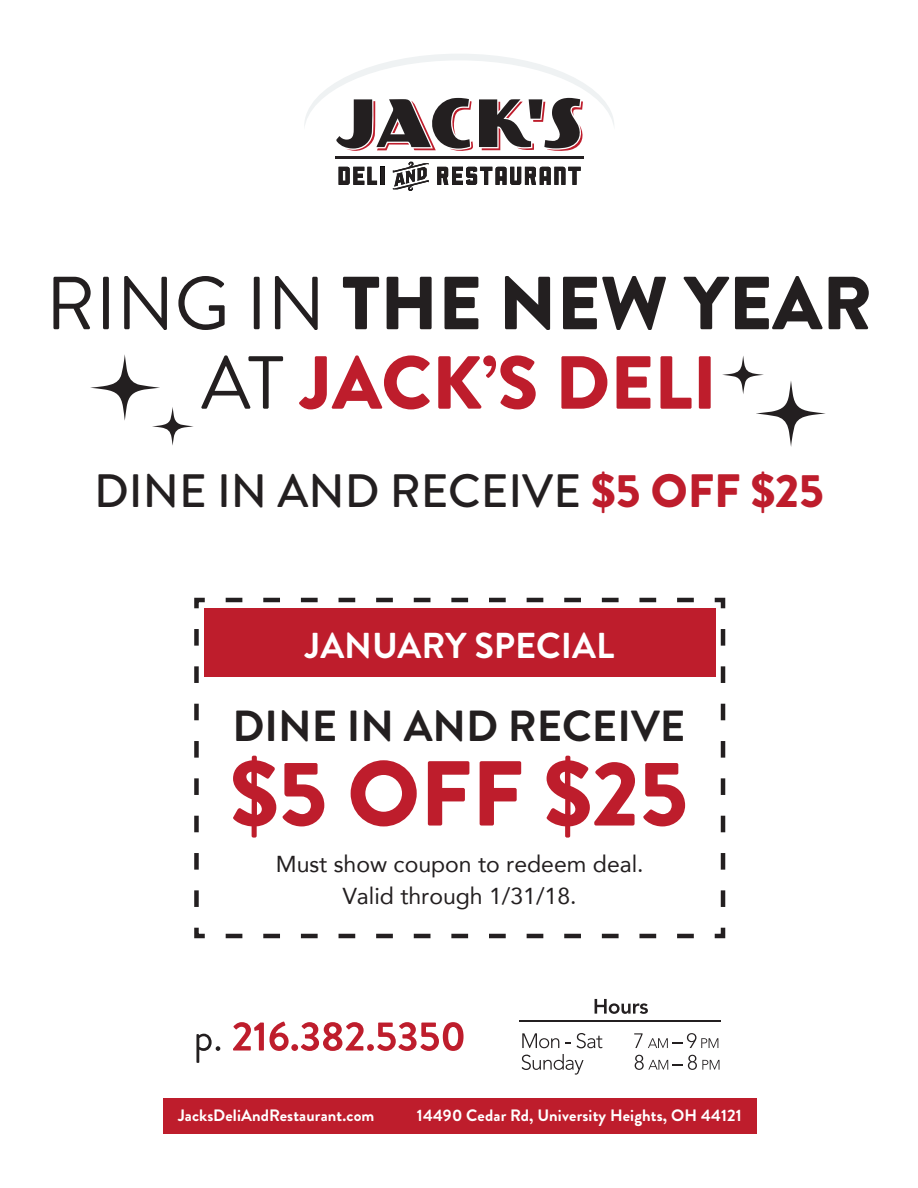
<style>
.page{position:relative;width:918px;height:1188px;background:#fff}
.page>*{position:absolute;margin:0;border:0;box-sizing:border-box;transform-origin:0 0}
.t1{font:900 91.95px "Brandon Grotesque";color:#be1d2c}
.t2{font:900 75px "Brandon Grotesque";color:#231f20}
.t3{font:900 75px "Brandon Grotesque";color:#be1d2c}
.t4{font:500 46.8px "Brandon Grotesque";color:#231f20}
.t5{font:700 43.5px "Brandon Grotesque";color:#231f20}
.t6{font:700 36px "Brandon Grotesque";color:#fff}
.t7{font:23.1px/31.7px "Avenir";color:#231f20;text-align:center}
.t8{font:700 16.5px "Brandon Grotesque";letter-spacing:.01em;color:#fff}
.s1{font-weight:400}
.s2{font-weight:400;color:#231f20}
.s3{font-weight:900;color:#be1d2c}
</style>
<div class="page">
<svg style="left:304px;top:54px;width:310px;height:137px"></svg>
<div style="left:163px;top:1098px;width:594px;height:35px;background:#be1d2c"></div>
<svg style="left:714px;top:927px;width:12px;height:12px"></svg>
<svg style="left:225px;top:934px;width:469px;height:4px"></svg>
<svg style="left:194px;top:927px;width:11px;height:12px"></svg>
<svg style="left:194px;top:629px;width:5px;height:278px"></svg>
<svg style="left:194px;top:597px;width:11px;height:12px"></svg>
<svg style="left:226px;top:598px;width:468px;height:4px"></svg>
<svg style="left:714px;top:597px;width:12px;height:12px"></svg>
<svg style="left:721px;top:629px;width:4px;height:278px"></svg>
<div style="left:204px;top:608px;width:512px;height:68px;background:#be1d2c"></div>
<svg style="left:522px;top:1033px;width:37px;height:15px"></svg>
<svg style="left:566px;top:1033px;width:36px;height:15px"></svg>
<svg style="left:634px;top:1033px;width:84px;height:15px"></svg>
<svg style="left:595px;top:999px;width:53px;height:15px"></svg>
<svg style="left:522px;top:1054px;width:62px;height:21px"></svg>
<svg style="left:635px;top:1055px;width:84px;height:15px"></svg>
<hr style="left:520px;top:1020px;width:201px;height:2px;background:#231f20">
<svg style="left:233px;top:1021px;width:231px;height:30px"></svg>
<svg style="left:196px;top:1034px;width:24px;height:29px"></svg>
<svg style="left:90px;top:354px;width:103px;height:92px"></svg>
<svg style="left:722px;top:356px;width:104px;height:91px"></svg>
<h2 class="t2" style="left:46px;top:250px;width:828px"><span class="s1">RING IN</span> THE NEW YEAR</h2>
<h2 class="t3" style="left:201px;top:330px;width:518px"><span class="s2">AT</span> JACK’S DELI</h2>
<h3 class="t4" style="left:94px;top:458px;width:731px">DINE IN AND RECEIVE <span class="s3">$5 OFF $25</span></h3>
<h3 class="t6" style="left:305px;top:620px;width:310px">JANUARY SPECIAL</h3>
<h3 class="t5" style="left:233px;top:695px;width:454px">DINE IN AND RECEIVE</h3>
<h1 class="t1" style="left:230px;top:729px;width:459px">$5 OFF $25</h1>
<h3 class="t7" style="left:276px;top:847px;width:369px">Must show coupon to redeem deal.<br>Valid through 1/31/18.</h3>
<p class="t8" style="left:178px;top:1103px;width:198px">JacksDeliAndRestaurant.com</p>
<p class="t8" style="left:417px;top:1103px;width:326px">14490 Cedar Rd, University Heights, OH 44121</p>
</div>
